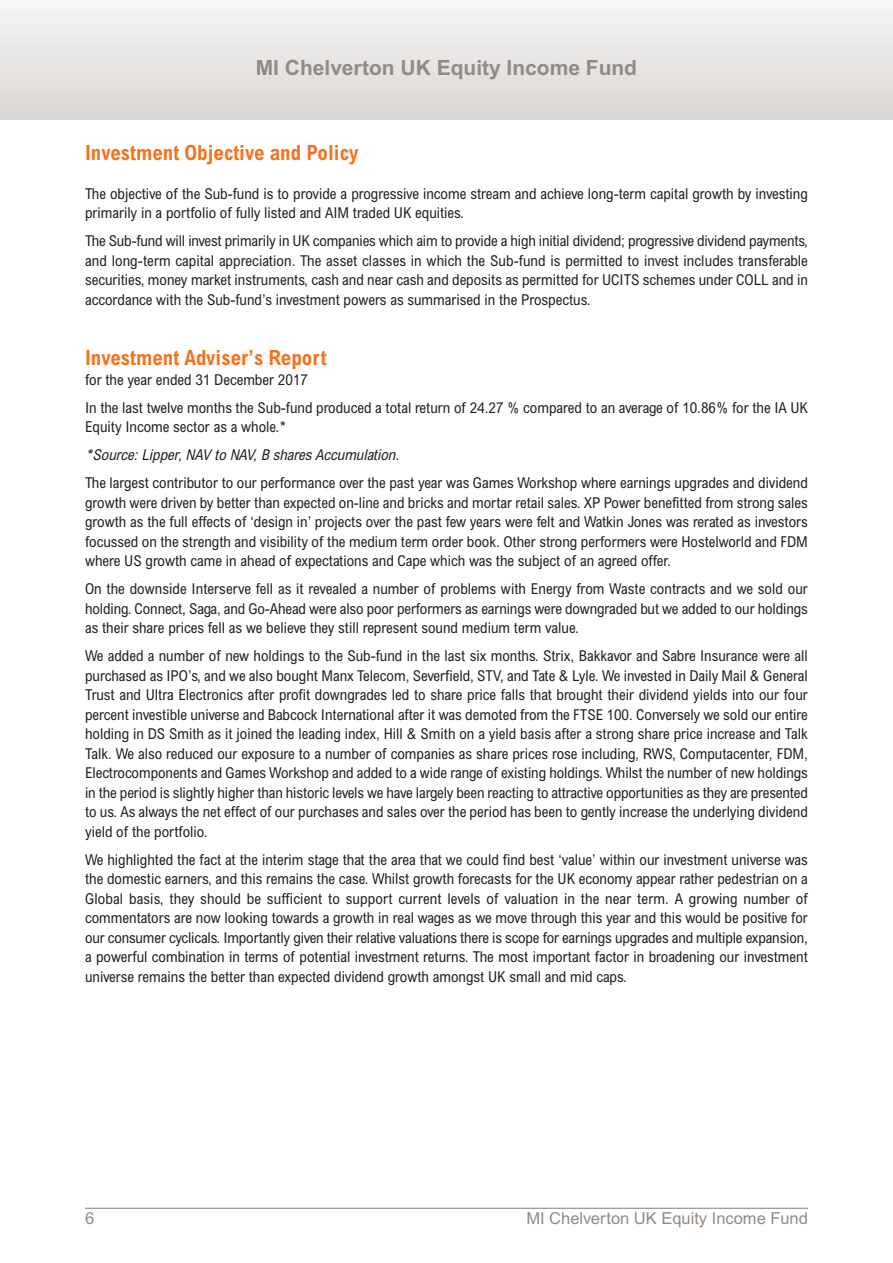
<style>
.page{position:relative;width:893px;height:1263px;background:#fff}
.page>*{position:absolute;margin:0;border:0;box-sizing:border-box;transform-origin:0 0}
.t1{font:700 condensed 21px "Arial";color:#f47321}
.t2{font:700 21px "Arial";color:#938a84}
.t3{font:16.5px "Arial";color:#938a84}
.t4{font:condensed 15px/19.5px "Arial";color:#231f20;text-align:justify}
.t5{font:italic condensed 15px "Arial";color:#231f20}
</style>
<div class="page">
<div style="left:0;top:0;width:893px;height:119px;background:linear-gradient(to bottom,#f7f7f6,#dad5d2)"></div>
<hr style="left:85px;top:1208px;width:723px;height:1px;background:#938a84">
<h1 class="t2" style="left:256px;top:60px;width:383px">MI Chelverton UK Equity Income Fund</h1>
<h1 class="t1" style="left:85px;top:145px;width:275px">Investment Objective and Policy</h1>
<p class="t4" style="left:85px;top:185px;width:724px">The objective of the Sub-fund is to provide a progressive income stream and achieve long-term capital growth by investing primarily in a portfolio of fully listed and AIM traded UK equities.</p>
<p class="t4" style="left:85px;top:232px;width:724px">The Sub-fund will invest primarily in UK companies which aim to provide a high initial dividend; progressive dividend payments, and long-term capital appreciation. The asset classes in which the Sub-fund is permitted to invest includes transferable securities, money market instruments, cash and near cash and deposits as permitted for UCITS schemes under COLL and in accordance with the Sub-fund’s investment powers as summarised in the Prospectus.</p>
<h1 class="t1" style="left:85px;top:350px;width:243px">Investment Adviser’s Report</h1>
<p class="t4" style="left:85px;top:367px;width:724px;line-height:28px">for the year ended 31 December 2017<br>In the last twelve months the Sub-fund produced a total return of 24.27 % compared to an average of 10.86% for the IA UK</p>
<p class="t4" style="left:85px;top:418px;width:203px">Equity Income sector as a whole.*</p>
<p class="t5" style="left:85px;top:449px;width:319px">*Source: Lipper, NAV to NAV, B shares Accumulation.</p>
<p class="t4" style="left:85px;top:474px;width:724px">The largest contributor to our performance over the past year was Games Workshop where earnings upgrades and dividend growth were driven by better than expected on-line and bricks and mortar retail sales. XP Power benefitted from strong sales growth as the full effects of ‘design in’ projects over the past few years were felt and Watkin Jones was rerated as investors focussed on the strength and visibility of the medium term order book. Other strong performers were Hostelworld and FDM where US growth came in ahead of expectations and Cape which was the subject of an agreed offer.</p>
<p class="t4" style="left:85px;top:580px;width:724px">On the downside Interserve fell as it revealed a number of problems with Energy from Waste contracts and we sold our holding. Connect, Saga, and Go-Ahead were also poor performers as earnings were downgraded but we added to our holdings as their share prices fell as we believe they still represent sound medium term value.</p>
<p class="t4" style="left:85px;top:647px;width:724px">We added a number of new holdings to the Sub-fund in the last six months. Strix, Bakkavor and Sabre Insurance were all purchased as IPO’s, and we also bought Manx Telecom, Severfield, STV, and Tate &amp; Lyle. We invested in Daily Mail &amp; General Trust and Ultra Electronics after profit downgrades led to share price falls that brought their dividend yields into our four percent investible universe and Babcock International after it was demoted from the FTSE 100. Conversely we sold our entire holding in DS Smith as it joined the leading index, Hill &amp; Smith on a yield basis after a strong share price increase and Talk Talk. We also reduced our exposure to a number of companies as share prices rose including, RWS, Computacenter, FDM, Electrocomponents and Games Workshop and added to a wide range of existing holdings. Whilst the number of new holdings in the period is slightly higher than historic levels we have largely been reacting to attractive opportunities as they are presented to us. As always the net effect of our purchases and sales over the period has been to gently increase the underlying dividend yield of the portfolio.</p>
<p class="t4" style="left:85px;top:851px;width:724px">We highlighted the fact at the interim stage that the area that we could find best ‘value’ within our investment universe was the domestic earners, and this remains the case. Whilst growth forecasts for the UK economy appear rather pedestrian on a Global basis, they should be sufficient to support current levels of valuation in the near term. A growing number of commentators are now looking towards a growth in real wages as we move through this year and this would be positive for our consumer cyclicals. Importantly given their relative valuations there is scope for earnings upgrades and multiple expansion, a powerful combination in terms of potential investment returns. The most important factor in broadening our investment universe remains the better than expected dividend growth amongst UK small and mid caps.</p>
<p class="t3" style="left:85px;top:1212px;width:11px">6</p>
<p class="t3" style="left:526px;top:1212px;width:283px">MI Chelverton UK Equity Income Fund</p>
</div>
